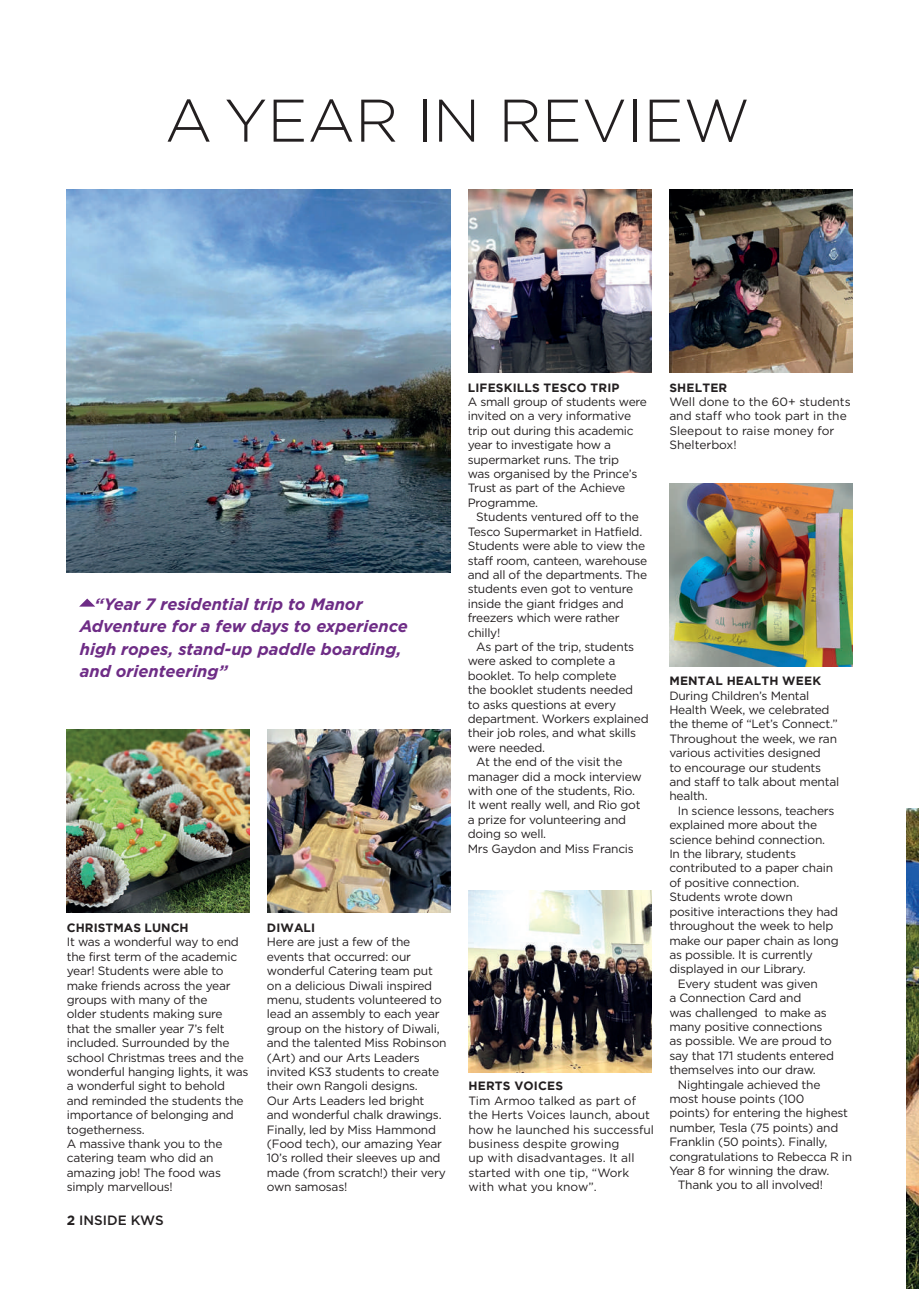
<style>
.page{position:relative;width:919px;height:1289px;background:#fff}
.page>*{position:absolute;margin:0;border:0;box-sizing:border-box;transform-origin:0 0}
.t1{font:300 60px "Gotham";color:#231f20}
.t2{font:italic 700 16.5px/22.5px "Gotham";color:#6e2c86}
.t3{font:500 13.5px "Gotham";color:#231f20}
.t4{font:12px/14.4px "Gotham";letter-spacing:-.02em;color:#231f20}
.t5{font:12px/14.4px "Gotham";color:#231f20}
.t6{font:700 12px "Gotham";letter-spacing:.015em;color:#231f20}
.s1{font-weight:700}
</style>
<div class="page">
<img style="left:906px;top:808px;width:12px;height:480px">
<img style="left:67px;top:189px;width:383px;height:384px">
<img style="left:669px;top:189px;width:183px;height:183px">
<img style="left:67px;top:729px;width:182px;height:183px">
<img style="left:267px;top:729px;width:183px;height:183px">
<img style="left:468px;top:890px;width:183px;height:182px">
<img style="left:468px;top:189px;width:183px;height:183px">
<img style="left:669px;top:484px;width:183px;height:182px">
<svg style="left:80px;top:598px;width:15px;height:8px"></svg>
<h1 class="t1" style="left:165px;top:88px;width:586px">A YEAR IN REVIEW</h1>
<h2 class="t2" style="left:80px;top:592px;width:329px;text-indent:15px">“Year 7 residential trip to Manor<br>Adventure for a few days to experience high ropes, stand-up paddle boarding, and orienteering”</h2>
<p class="t6" style="left:67px;top:920px;width:123px">CHRISTMAS LUNCH</p>
<p class="t4" style="left:67px;top:934px;width:183px">It was a wonderful way to end the first term of the academic year! Students were able to make friends across the year groups with many of the<br>older students making sure that the smaller year 7’s felt included. Surrounded by the school Christmas trees and the wonderful hanging lights, it was a wonderful sight to behold and reminded the students the importance of belonging and togetherness.<br>A massive thank you to the catering team who did an amazing job! The food was simply marvellous!</p>
<p class="t3" style="left:67px;top:1212px;width:98px"><span class="s1">2</span> INSIDE KWS</p>
<p class="t6" style="left:267px;top:920px;width:50px">DIWALI</p>
<p class="t4" style="left:267px;top:934px;width:181px">Here are just a few of the events that occurred: our wonderful Catering team put on a delicious Diwali inspired menu, students volunteered to lead an assembly to each year group on the history of Diwali, and the talented Miss Robinson (Art) and our Arts Leaders invited KS3 students to create their own Rangoli designs.<br>Our Arts Leaders led bright and wonderful chalk drawings.<br>Finally, led by Miss Hammond (Food tech), our amazing Year<br>10’s rolled their sleeves up and made (from scratch!) their very own samosas!</p>
<p class="t6" style="left:468px;top:380px;width:153px">LIFESKILLS TESCO TRIP</p>
<p class="t4" style="left:467px;top:394px;width:181px">A small group of students were invited on a very informative trip out during this academic year to investigate how a supermarket runs. The trip<br>was organised by the Prince’s<br>Trust as part of the Achieve<br>Programme.</p>
<p class="t4" style="left:467px;top:509px;width:181px;text-indent:9px">Students ventured off to the<br>Tesco Supermarket in Hatfield.<br>Students were able to view the staff room, canteen, warehouse and all of the departments. The students even got to venture inside the giant fridges and freezers which were rather chilly!</p>
<p class="t4" style="left:476px;top:639px;width:159px">As part of the trip, students</p>
<p class="t4" style="left:467px;top:653px;width:149px">were asked to complete a</p>
<p class="t4" style="left:467px;top:668px;width:150px">booklet. To help complete</p>
<p class="t4" style="left:467px;top:682px;width:167px">the booklet students needed</p>
<p class="t4" style="left:467px;top:697px;width:150px">to asks questions at every</p>
<p class="t4" style="left:467px;top:711px;width:182px">department. Workers explained</p>
<p class="t4" style="left:467px;top:725px;width:170px">their job roles, and what skills</p>
<p class="t4" style="left:467px;top:740px;width:79px">were needed.</p>
<p class="t4" style="left:476px;top:754px;width:148px">At the end of the visit the</p>
<p class="t4" style="left:467px;top:769px;width:175px">manager did a mock interview</p>
<p class="t4" style="left:467px;top:783px;width:169px">with one of the students, Rio.</p>
<p class="t4" style="left:467px;top:797px;width:174px">It went really well, and Rio got</p>
<p class="t4" style="left:467px;top:812px;width:160px">a prize for volunteering and</p>
<p class="t4" style="left:467px;top:826px;width:80px">doing so well.</p>
<p class="t4" style="left:467px;top:841px;width:168px">Mrs Gaydon and Miss Francis</p>
<p class="t6" style="left:468px;top:1079px;width:96px">HERTS VOICES</p>
<p class="t5" style="left:468px;top:1093px;width:187px">Tim Armoo talked as part of the Herts Voices launch, about how he launched his successful business despite growing<br>up with disadvantages. It all started with one tip, “Work with what you know”.</p>
<p class="t6" style="left:669px;top:380px;width:59px">SHELTER</p>
<p class="t5" style="left:669px;top:394px;width:183px">Well done to the 60+ students and staff who took part in the<br>Sleepout to raise money for<br>Shelterbox!</p>
<p class="t6" style="left:669px;top:674px;width:153px">MENTAL HEALTH WEEK</p>
<p class="t4" style="left:669px;top:688px;width:171px">During Children’s Mental<br>Health Week, we celebrated the theme of “Let’s Connect.”<br>Throughout the week, we ran various activities designed<br>to encourage our students and staff to talk about mental health.</p>
<p class="t4" style="left:677px;top:803px;width:158px">In science lessons, teachers</p>
<p class="t4" style="left:669px;top:817px;width:149px">explained more about the</p>
<p class="t4" style="left:669px;top:832px;width:157px">science behind connection.</p>
<p class="t4" style="left:669px;top:846px;width:128px">In the library, students</p>
<p class="t4" style="left:669px;top:860px;width:165px">contributed to a paper chain</p>
<p class="t4" style="left:669px;top:875px;width:131px">of positive connection.</p>
<p class="t4" style="left:669px;top:889px;width:125px">Students wrote down</p>
<p class="t4" style="left:669px;top:904px;width:170px">positive interactions they had</p>
<p class="t4" style="left:669px;top:918px;width:165px">throughout the week to help</p>
<p class="t4" style="left:669px;top:932px;width:171px">make our paper chain as long</p>
<p class="t4" style="left:669px;top:947px;width:145px">as possible. It is currently</p>
<p class="t4" style="left:669px;top:961px;width:138px">displayed in our Library.</p>
<p class="t4" style="left:677px;top:976px;width:141px">Every student was given</p>
<p class="t4" style="left:669px;top:990px;width:134px">a Connection Card and</p>
<p class="t4" style="left:669px;top:1004px;width:159px">was challenged to make as</p>
<p class="t4" style="left:669px;top:1019px;width:155px">many positive connections</p>
<p class="t4" style="left:669px;top:1033px;width:164px">as possible. We are proud to</p>
<p class="t4" style="left:669px;top:1048px;width:166px">say that 171 students entered</p>
<p class="t4" style="left:669px;top:1062px;width:148px">themselves into our draw.</p>
<p class="t4" style="left:677px;top:1076px;width:144px">Nightingale achieved the</p>
<p class="t4" style="left:669px;top:1091px;width:136px">most house points (100</p>
<p class="t4" style="left:669px;top:1105px;width:180px">points) for entering the highest</p>
<p class="t4" style="left:669px;top:1120px;width:170px">number, Tesla (75 points) and</p>
<p class="t4" style="left:669px;top:1134px;width:159px">Franklin (50 points). Finally,</p>
<p class="t4" style="left:669px;top:1148px;width:184px">congratulations to Rebecca R in</p>
<p class="t4" style="left:669px;top:1163px;width:161px">Year 8 for winning the draw.</p>
<p class="t4" style="left:677px;top:1177px;width:147px">Thank you to all involved!</p>
</div>
